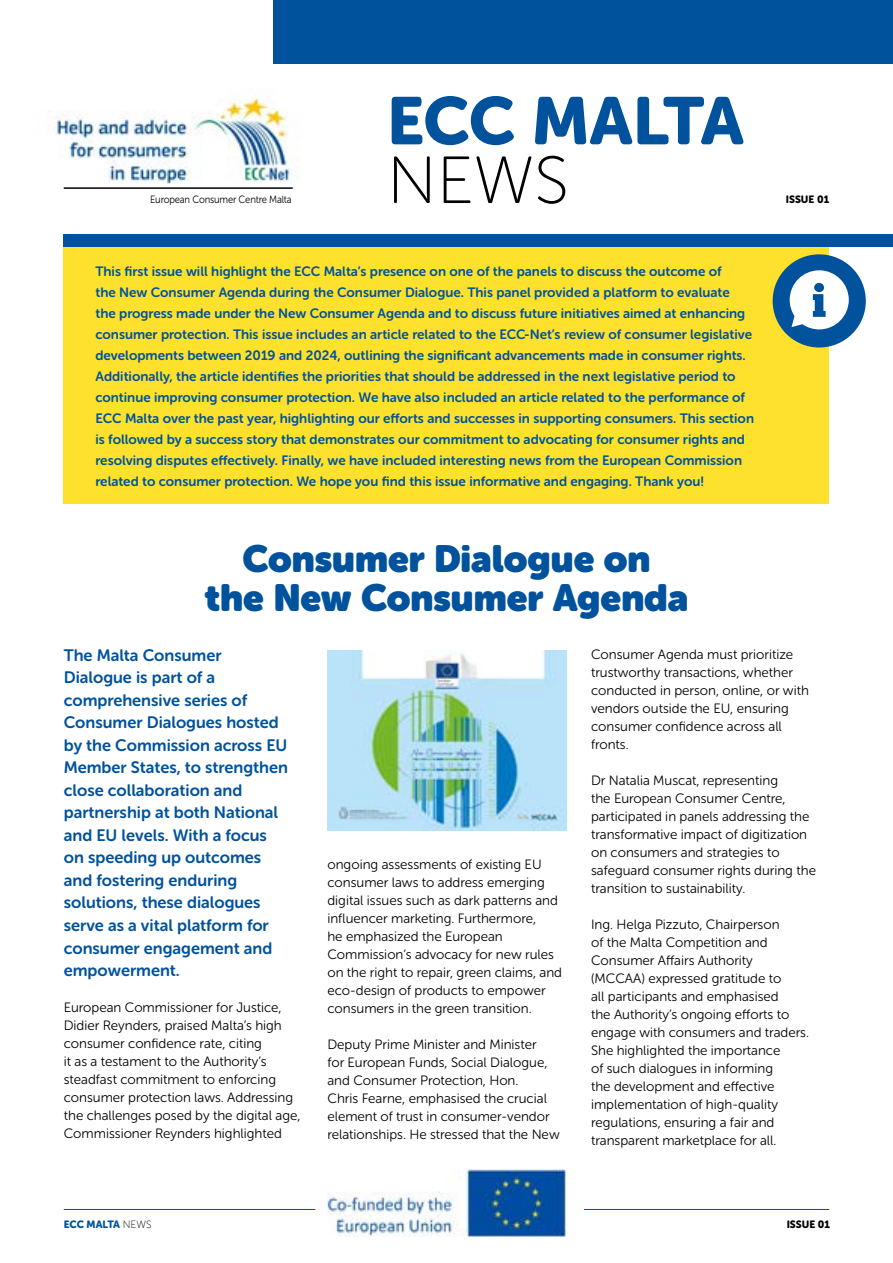
<style>
.page{position:relative;width:893px;height:1263px;background:#fff}
.page>*{position:absolute;margin:0;border:0;box-sizing:border-box;transform-origin:0 0}
.t1{font:66.45px "Museo Sans Rounded 900";letter-spacing:-.015em;color:#00529c}
.t2{font:66.45px "Museo Sans Rounded 100";color:#000}
.t3{font:37.5px/39px "Museo Sans Rounded";color:#00529c;text-align:center}
.t4{font:16.5px/22.5px "Museo Sans Rounded 700";color:#00529c}
.t5{font:13.5px/18px "Museo Sans Rounded 300";color:#000}
.t6{font:13.5px/21px "Museo Sans Rounded 700";color:#00529c}
.t7{font:10.5px "Museo Sans 300";letter-spacing:-.02em;color:#000;scale:.9 1}
.t8{font:10.5px "Museo Sans Rounded 900";color:#000}
.t9{font:10.5px "Museo Sans Rounded 900";letter-spacing:-.015em;color:#00529c}
.s1{font-family:"Museo Sans Rounded 100";color:#000}
</style>
<div class="page">
<hr style="left:64px;top:1209px;width:765px;height:1px;background:#00529c">
<div style="left:64px;top:247px;width:765px;height:257px;background:#fee12d"></div>
<div style="left:315px;top:1157px;width:269px;height:92px;background:#fff;border-radius:18px"></div>
<img style="left:327px;top:1169px;width:238px;height:67px">
<div style="left:273px;top:0;width:620px;height:64px;background:#00529c"></div>
<img style="left:49px;top:97px;width:249px;height:87px">
<hr style="left:64px;top:187px;width:229px;height:2px;background:#000">
<div style="left:64px;top:234px;width:829px;height:13px;background:#00529c"></div>
<div style="left:773px;top:254px;width:93px;height:93px;background:#00529c;border-radius:50%"></div>
<svg style="left:790px;top:270px;width:59px;height:59px"></svg>
<img style="left:327px;top:651px;width:239px;height:179px">
<p class="t7" style="left:150px;top:194px;width:159px">European Consumer Centre Malta</p>
<h1 class="t1" style="left:387px;top:83px;width:358px">ECC MALTA</h1>
<h1 class="t2" style="left:387px;top:145px;width:183px">NEWS</h1>
<p class="t6" style="left:95px;top:261px;width:660px">This first issue will highlight the ECC Malta’s presence on one of the panels to discuss the outcome of<br>the New Consumer Agenda during the Consumer Dialogue. This panel provided a platform to evaluate<br>the progress made under the New Consumer Agenda and to discuss future initiatives aimed at enhancing consumer protection. This issue includes an article related to the ECC-Net’s review of consumer legislative developments between 2019 and 2024, outlining the significant advancements made in consumer rights.<br>Additionally, the article identifies the priorities that should be addressed in the next legislative period to continue improving consumer protection. We have also included an article related to the performance of ECC Malta over the past year, highlighting our efforts and successes in supporting consumers. This section is followed by a success story that demonstrates our commitment to advocating for consumer rights and resolving disputes effectively. Finally, we have included interesting news from the European Commission related to consumer protection. We hope you find this issue informative and engaging. Thank you!</p>
<h2 class="t3" style="left:205px;top:540px;width:485px">Consumer Dialogue on<br>the New Consumer Agenda</h2>
<p class="t8" style="left:786px;top:193px;width:45px">ISSUE 01</p>
<p class="t4" style="left:64px;top:644px;width:226px">The Malta Consumer<br>Dialogue is part of a comprehensive series of<br>Consumer Dialogues hosted by the Commission across EU<br>Member States, to strengthen close collaboration and partnership at both National and EU levels. With a focus on speeding up outcomes and fostering enduring solutions, these dialogues serve as a vital platform for consumer engagement and empowerment.</p>
<p class="t5" style="left:64px;top:998px;width:238px">European Commissioner for Justice, Didier Reynders, praised Malta’s high consumer confidence rate, citing<br>it as a testament to the Authority’s steadfast commitment to enforcing consumer protection laws. Addressing the challenges posed by the digital age, Commissioner Reynders highlighted</p>
<p class="t5" style="left:327px;top:856px;width:236px">ongoing assessments of existing EU consumer laws to address emerging digital issues such as dark patterns and influencer marketing. Furthermore,<br>he emphasized the European Commission’s advocacy for new rules on the right to repair, green claims, and eco-design of products to empower consumers in the green transition.</p>
<p class="t5" style="left:327px;top:1035px;width:234px">Deputy Prime Minister and Minister<br>for European Funds, Social Dialogue, and Consumer Protection, Hon.<br>Chris Fearne, emphasised the crucial element of trust in consumer-vendor relationships. He stressed that the New</p>
<p class="t5" style="left:591px;top:645px;width:219px">Consumer Agenda must prioritize trustworthy transactions, whether conducted in person, online, or with vendors outside the EU, ensuring consumer confidence across all fronts.</p>
<p class="t5" style="left:591px;top:771px;width:226px">Dr Natalia Muscat, representing<br>the European Consumer Centre, participated in panels addressing the transformative impact of digitization on consumers and strategies to safeguard consumer rights during the transition to sustainability.</p>
<p class="t5" style="left:591px;top:915px;width:219px">Ing. Helga Pizzuto, Chairperson<br>of the Malta Competition and<br>Consumer Affairs Authority (MCCAA) expressed gratitude to<br>all participants and emphasised<br>the Authority’s ongoing efforts to engage with consumers and traders.<br>She highlighted the importance<br>of such dialogues in informing<br>the development and effective implementation of high-quality regulations, ensuring a fair and transparent marketplace for all.</p>
<p class="t9" style="left:64px;top:1219px;width:89px">ECC MALTA <span class="s1">NEWS</span></p>
<p class="t8" style="left:787px;top:1219px;width:45px">ISSUE 01</p>
</div>
